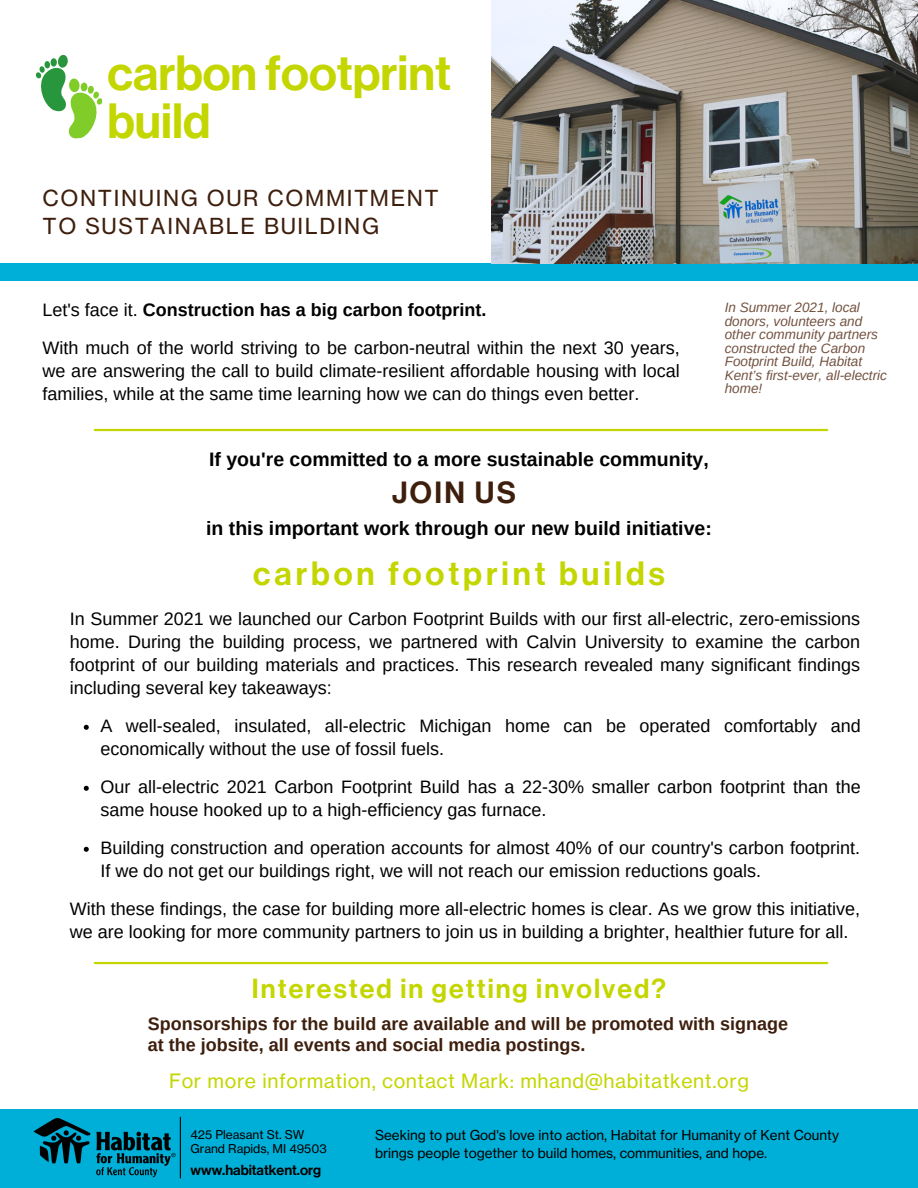
<style>
.page{position:relative;width:918px;height:1188px;background:#fff}
.page>*{position:absolute;margin:0;border:0;box-sizing:border-box;transform-origin:0 0}
.t1{font:48.45px/48.4px "N Haas Grotesk DS Pro 65 Md";color:#c4d600}
.t2{font:33px "N Haas Grotesk DS Pro 65 Md";letter-spacing:.12em;color:#c4d600}
.t3{font:30px "N Haas Grotesk DS Pro 65 Md";letter-spacing:.08em;color:#3e1f0d}
.t4{font:27px "N Haas Grotesk DS Pro 65 Md";letter-spacing:.075em;color:#c4d600}
.t5{font:21.75px/28.2px "N Haas Grotesk TX Pro 55 Rg";letter-spacing:.075em;color:#3e1f0d}
.t6{font:700 19.5px "Arimo";color:#000}
.t7{font:19.5px "N Haas Grotesk TX Pro 55 Rg";letter-spacing:.03em;color:#c4d600}
.t8{font:18px/23px "Arimo";color:#000}
.t9{font:700 18px/21.3px "Arimo";color:#3e1f0d}
.t10{font:700 18px "Arimo";color:#000}
.t11{font:14.25px "N Haas Grotesk DS Pro 65 Md";color:#000}
.t12{font:italic 13.5px/13.5px "Arimo";color:#735240}
.t13{font:13.5px/18px "N Haas Grotesk TX Pro 55 Rg";color:#000}
.t14{font:12px "N Haas Grotesk TX Pro 55 Rg";color:#000}
.s1{font-weight:400}
</style>
<div class="page">
<div style="left:0;top:263px;width:918px;height:18px;background:#00afd7"></div>
<div style="left:0;top:1109px;width:918px;height:79px;background:#00afd7"></div>
<svg style="left:36px;top:55px;width:67px;height:84px"></svg>
<hr style="left:95px;top:429px;width:732px;height:2px;background:#c4d600">
<svg style="left:84px;top:725px;width:5px;height:5px"></svg>
<svg style="left:84px;top:786px;width:5px;height:5px"></svg>
<svg style="left:84px;top:847px;width:5px;height:5px"></svg>
<hr style="left:180px;top:1117px;width:1px;height:61px;background:#000">
<hr style="left:95px;top:962px;width:732px;height:2px;background:#c4d600">
<img style="left:492px;top:0;width:426px;height:263px">
<p class="t1" style="left:108px;top:50px;width:345px">carbon footprint build</p>
<p class="t5" style="left:42px;top:183px;width:398px">CONTINUING OUR COMMITMENT<br>TO SUSTAINABLE BUILDING</p>
<p class="t10" style="left:42px;top:299px;width:446px"><span class="s1">Let's face it.</span> Construction has a big carbon footprint.</p>
<p class="t8" style="left:42px;top:336px;width:639px;text-align:justify">With much of the world striving to be carbon-neutral within the next 30 years, we are answering the call to build climate-resilient affordable housing with local families, while at the same time learning how we can do things even better.</p>
<p class="t12" style="left:725px;top:301px;width:164px">In Summer 2021, local donors, volunteers and other community partners constructed the Carbon<br>Footprint Build, Habitat<br>Kent’s first-ever, all-electric home!</p>
<p class="t6" style="left:209px;top:449px;width:501px">If you're committed to a more sustainable community,</p>
<p class="t3" style="left:392px;top:476px;width:126px">JOIN US</p>
<p class="t6" style="left:206px;top:517px;width:507px">in this important work through our new build initiative:</p>
<p class="t2" style="left:253px;top:554px;width:413px">carbon footprint builds</p>
<p class="t8" style="left:70px;top:607px;width:792px;text-align:justify">In Summer 2021 we launched our Carbon Footprint Builds with our first all-electric, zero-emissions home. During the building process, we partnered with Calvin University to examine the carbon footprint of our building materials and practices. This research revealed many significant findings including several key takeaways:</p>
<p class="t8" style="left:100px;top:714px;width:762px">A well-sealed, insulated, all-electric Michigan home can be operated comfortably and economically without the use of fossil fuels.</p>
<p class="t8" style="left:100px;top:775px;width:762px">Our all-electric 2021 Carbon Footprint Build has a 22-30% smaller carbon footprint than the same house hooked up to a high-efficiency gas furnace.</p>
<p class="t8" style="left:100px;top:836px;width:761px">Building construction and operation accounts for almost 40% of our country's carbon footprint.<br>If we do not get our buildings right, we will not reach our emission reductions goals.</p>
<p class="t8" style="left:70px;top:897px;width:792px">With these findings, the case for building more all-electric homes is clear. As we grow this initiative, we are looking for more community partners to join us in building a brighter, healthier future for all.</p>
<p class="t4" style="left:252px;top:973px;width:416px">Interested in getting involved?</p>
<p class="t9" style="left:148px;top:1013px;width:642px">Sponsorships for the build are available and will be promoted with signage at the jobsite, all events and social media postings.</p>
<p class="t7" style="left:169px;top:1069px;width:581px">For more information, contact Mark: mhand@habitatkent.org</p>
<p class="t14" style="left:190px;top:1127px;width:116px">425 Pleasant St. SW</p>
<p class="t14" style="left:190px;top:1142px;width:138px">Grand Rapids, MI 49503</p>
<p class="t11" style="left:190px;top:1162px;width:132px">www.habitatkent.org</p>
<p class="t13" style="left:375px;top:1126px;width:465px">Seeking to put God's love into action, Habitat for Humanity of Kent County brings people together to build homes, communities, and hope.</p>
</div>
